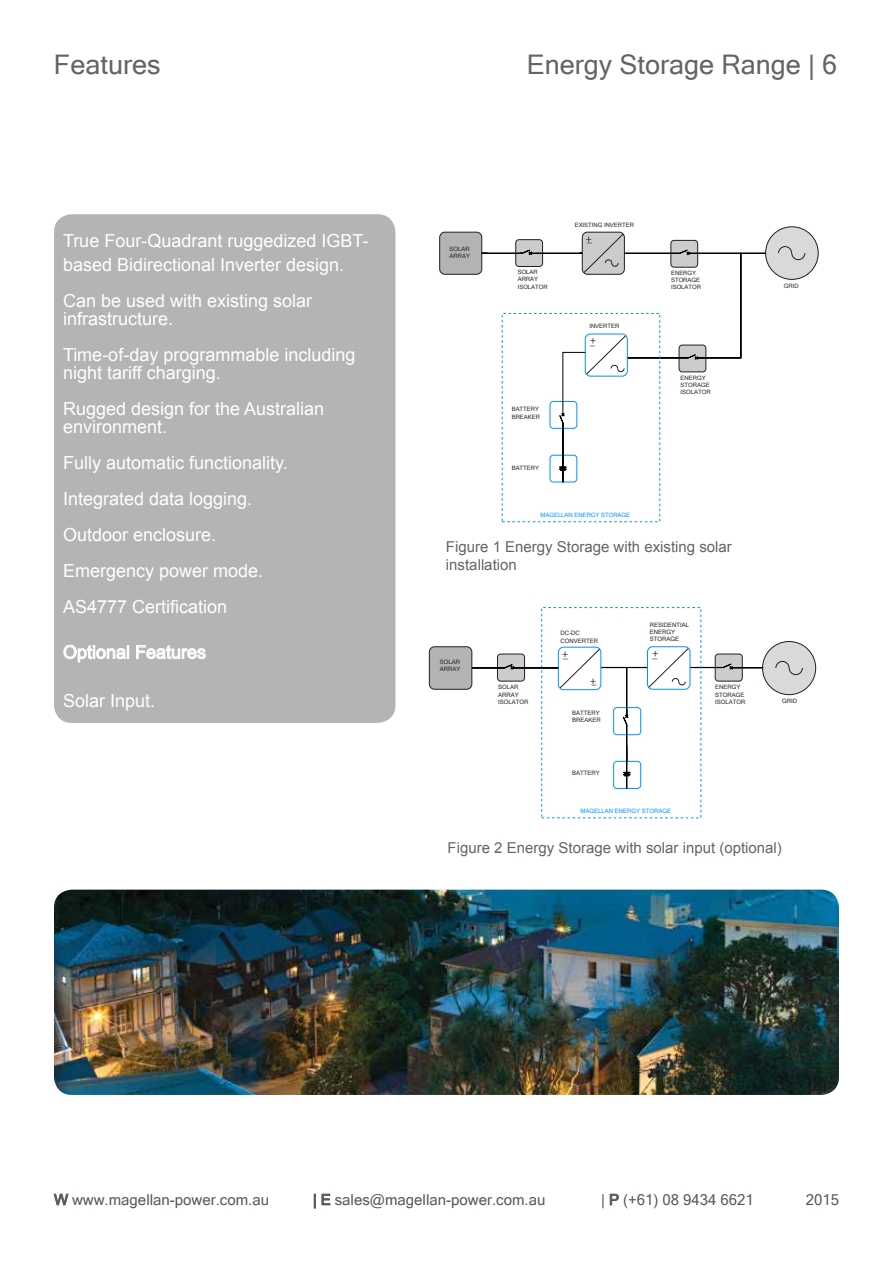
<style>
.page{position:relative;width:893px;height:1263px;background:#fff}
.page>*{position:absolute;margin:0;border:0;box-sizing:border-box;transform-origin:0 0}
.t1{font:27px "Microsoft Sans Serif";color:#636466}
.t2{font:18px/36px "Arial";color:#fff}
.t3{font:15px/18px "Arial";color:#636466}
.t4{font:15px "Microsoft Sans Serif";color:#58595b}
.t5{font:10.35px "Myriad Pro";color:#231f20}
.t6{font:10.2px "Myriad Pro";color:#231f20}
.t7{font:6px/7.2px "Microsoft Sans Serif";color:#231f20}
.t8{font:6px "Microsoft Sans Serif";color:#0092ff}
</style>
<div class="page">
<svg style="left:54px;top:1194px;width:14px;height:11px"></svg>
<svg style="left:314px;top:1194px;width:2px;height:14px"></svg>
<svg style="left:322px;top:1194px;width:8px;height:11px"></svg>
<svg style="left:610px;top:1194px;width:9px;height:11px"></svg>
<div style="left:54px;top:214px;width:341px;height:509px;background:#b3b4b6;border-radius:18px"></div>
<svg style="left:63px;top:645px;width:66px;height:18px"></svg>
<svg style="left:136px;top:645px;width:70px;height:14px"></svg>
<div style="left:762px;top:641px;width:54px;height:54px;background:#d9d9d9;border-radius:50%"></div>
<div style="left:762px;top:641px;width:54px;height:54px;border:1px solid #231f20;border-radius:50%"></div>
<div style="left:429px;top:647px;width:43px;height:42px;background:#b3b3b3;border-radius:5px"></div>
<div style="left:429px;top:646px;width:43px;height:43px;border:1px solid #231f20;border-radius:5px"></div>
<div style="left:558px;top:647px;width:43px;height:43px;border:1px solid #0092ff;border-radius:5px"></div>
<div style="left:647px;top:646px;width:43px;height:44px;border:1px solid #0092ff;border-radius:5px"></div>
<svg style="left:775px;top:661px;width:28px;height:14px"></svg>
<svg style="left:471px;top:648px;width:292px;height:141px"></svg>
<div style="left:766px;top:227px;width:52px;height:52px;background:#d9d9d9;border-radius:50%"></div>
<div style="left:765px;top:227px;width:53px;height:53px;border:1px solid #231f20;border-radius:50%"></div>
<div style="left:440px;top:232px;width:42px;height:42px;background:#b3b3b3;border-radius:5px"></div>
<div style="left:439px;top:232px;width:43px;height:42px;border:1px solid #231f20;border-radius:5px"></div>
<div style="left:582px;top:232px;width:43px;height:42px;border:1px solid #231f20;border-radius:5px"></div>
<svg style="left:778px;top:246px;width:27px;height:14px"></svg>
<svg style="left:481px;top:233px;width:285px;height:250px"></svg>
<img style="left:54px;top:890px;width:785px;height:205px">
<h1 class="t1" style="left:54px;top:47px;width:108px">Features</h1>
<h1 class="t1" style="left:527px;top:47px;width:312px">Energy Storage Range | 6</h1>
<p class="t2" style="left:63px;top:229px;width:307px;line-height:24px">True Four-Quadrant ruggedized IGBT&shy;based Bidirectional Inverter design.</p>
<p class="t2" style="left:63px;top:292px;width:251px;line-height:18px">Can be used with existing solar infrastructure.</p>
<p class="t2" style="left:63px;top:346px;width:294px;line-height:18px">Time-of-day programmable including night tariff charging.</p>
<p class="t2" style="left:63px;top:400px;width:263px;line-height:18px">Rugged design for the Australian environment.</p>
<p class="t2" style="left:63px;top:445px;width:226px">Fully automatic functionality.<br>Integrated data logging.<br>Outdoor enclosure.<br>Emergency power mode.<br>AS4777 Certification</p>
<p class="t2" style="left:63px;top:634px;width:145px">Optional Features</p>
<p class="t2" style="left:63px;top:682px;width:94px">Solar Input.</p>
<p class="t7" style="left:575px;top:222px;width:61px">EXISTING INVERTER</p>
<p class="t7" style="left:449px;top:245px;width:22px">SOLAR<br>ARRAY</p>
<p class="t7" style="left:518px;top:269px;width:32px">SOLAR<br>ARRAY<br>ISOLATOR</p>
<p class="t7" style="left:512px;top:406px;width:30px">BATTERY<br>BREAKER</p>
<p class="t7" style="left:512px;top:465px;width:29px">BATTERY</p>
<p class="t6" style="left:586px;top:232px;width:8px">+_</p>
<p class="t7" style="left:589px;top:322px;width:32px">INVERTER</p>
<p class="t6" style="left:596px;top:348px;width:8px;rotate:-180deg">+</p>
<p class="t6" style="left:595px;top:357px;width:7px;rotate:-180deg">_</p>
<p class="t8" style="left:540px;top:511px;width:91px">MAGELLAN ENERGY STORAGE</p>
<p class="t7" style="left:671px;top:269px;width:32px">ENERGY<br>STORAGE<br>ISOLATOR</p>
<p class="t7" style="left:681px;top:374px;width:32px">ENERGY<br>STORAGE<br>ISOLATOR</p>
<p class="t3" style="left:446px;top:538px;width:287px">Figure 1 Energy Storage with existing solar installation</p>
<p class="t7" style="left:440px;top:658px;width:22px">SOLAR<br>ARRAY</p>
<p class="t7" style="left:561px;top:630px;width:39px">DC-DC<br>CONVERTER</p>
<p class="t5" style="left:562px;top:647px;width:8px">+_</p>
<p class="t7" style="left:650px;top:621px;width:41px">RESIDENTIAL<br>ENERGY<br>STORAGE</p>
<p class="t5" style="left:659px;top:661px;width:8px;rotate:-180deg">+</p>
<p class="t5" style="left:658px;top:670px;width:7px;rotate:-180deg">_</p>
<p class="t5" style="left:590px;top:674px;width:8px">+_</p>
<p class="t7" style="left:498px;top:684px;width:32px">SOLAR<br>ARRAY<br>ISOLATOR</p>
<p class="t7" style="left:715px;top:684px;width:32px">ENERGY<br>STORAGE<br>ISOLATOR</p>
<p class="t7" style="left:572px;top:709px;width:30px">BATTERY<br>BREAKER</p>
<p class="t7" style="left:572px;top:769px;width:29px">BATTERY</p>
<p class="t8" style="left:580px;top:807px;width:92px">MAGELLAN ENERGY STORAGE</p>
<p class="t7" style="left:784px;top:282px;width:16px">GRID</p>
<p class="t7" style="left:782px;top:697px;width:16px">GRID</p>
<p class="t3" style="left:448px;top:839px;width:336px">Figure 2 Energy Storage with solar input (optional)</p>
<p class="t4" style="left:54px;top:1190px;width:217px">W www.magellan-power.com.au</p>
<p class="t4" style="left:313px;top:1190px;width:234px">| E sales@magellan-power.com.au</p>
<p class="t4" style="left:601px;top:1190px;width:154px">| P (+61) 08 9434 6621</p>
<p class="t4" style="left:806px;top:1190px;width:35px">2015</p>
</div>
